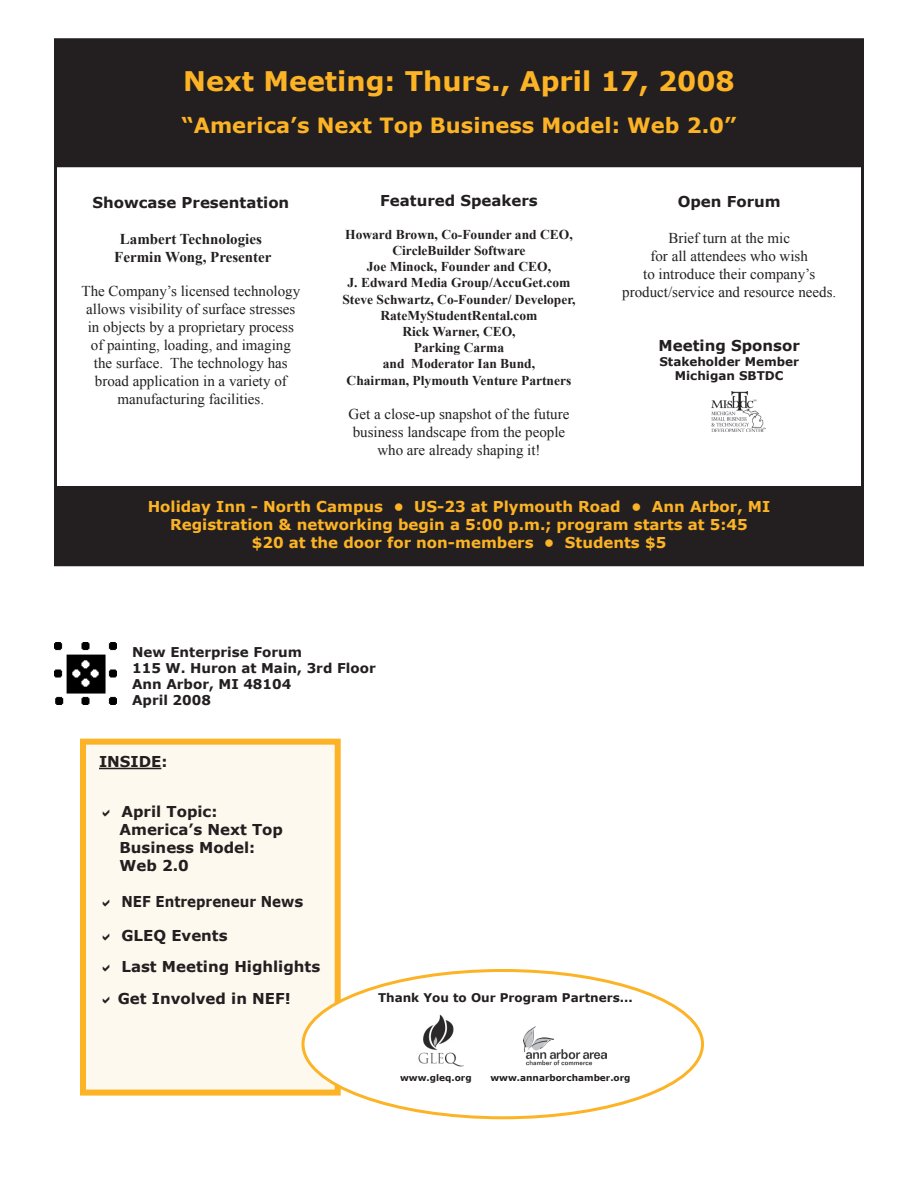
<style>
.page{position:relative;width:918px;height:1188px;background:#fff}
.page>*{position:absolute;margin:0;border:0;box-sizing:border-box;transform-origin:0 0}
.Headline{font:700 27px "Verdana";color:#fcb325}
.Headline-2{font:700 21px "Verdana";color:#fcb325}
.pres_speak_text{font:15px/18px "Times New Roman";color:#231f20;text-align:center}
.pres_speaker_next_he{font:700 15px/18px "Verdana";color:#231f20}
.superhead{font:700 15px "Verdana";color:#fcb325}
.Subhead{font:700 15px "Verdana";color:#fcb325}
.pres_speak_text-2{font:700 15px "Times New Roman";color:#231f20}
.pres_speaker_next_he-2{font:700 15px "Verdana";color:#231f20;scale:.9 1}
.superhead-2{font:700 15px "Verdana";color:#231f20}
.pres_speaker_next_he-3{font:700 13.5px/16.2px "Times New Roman";color:#231f20;text-align:center}
.t1{font:700 13.5px "Verdana";color:#231f20}
.Subhead_2{font:700 12px "Verdana";color:#231f20}
.pres_speaker_next_he-4{font:700 12px "Verdana";color:#231f20}
.Subhead_2-2{font:700 9px "Verdana";color:#231f20}
</style>
<div class="page">
<div style="left:55px;top:487px;width:808px;height:79px;background:#231f20"></div>
<div style="left:54px;top:486px;width:810px;height:80px;border:2px solid #231f20"></div>
<div style="left:55px;top:39px;width:808px;height:127px;background:#231f20"></div>
<div style="left:54px;top:38px;width:810px;height:129px;border:2px solid #231f20"></div>
<div style="left:83px;top:742px;width:255px;height:351px;background:#fef9ef"></div>
<div style="left:80px;top:739px;width:261px;height:357px;border:6px solid #fcb325"></div>
<img style="left:54px;top:642px;width:63px;height:63px">
<hr style="left:99px;top:768px;width:62px;height:1px;background:#231f20">
<div style="left:303px;top:971px;width:400px;height:147px;background:#fff;border-radius:50%"></div>
<img style="left:418px;top:1014px;width:46px;height:52px">
<img style="left:524px;top:1026px;width:83px;height:40px">
<img style="left:711px;top:391px;width:55px;height:40px">
<p class="Headline" style="left:183px;top:64px;width:553px">Next Meeting: Thurs., April 17, 2008</p>
<p class="Headline-2" style="left:181px;top:112px;width:557px">“America’s Next Top Business Model: Web 2.0”</p>
<p class="pres_speaker_next_he" style="left:92px;top:193px;width:198px">Showcase Presentation</p>
<p class="pres_speak_text-2" style="left:120px;top:230px;width:144px">Lambert Technologies</p>
<p class="pres_speak_text-2" style="left:114px;top:248px;width:159px">Fermin Wong, Presenter</p>
<p class="pres_speak_text" style="left:82px;top:282px;width:220px">The Company’s licensed technology allows visibility of surface stresses in objects by a proprietary process of painting, loading, and imaging the surface. The technology has broad application in a variety of manufacturing facilities.</p>
<p class="pres_speaker_next_he" style="left:380px;top:192px;width:159px">Featured Speakers</p>
<p class="pres_speaker_next_he-3" style="left:345px;top:226px;width:229px">Howard Brown, Co-Founder and CEO,</p>
<p class="pres_speaker_next_he-3" style="left:392px;top:242px;width:135px">CircleBuilder Software</p>
<p class="pres_speaker_next_he-3" style="left:367px;top:259px;width:186px">Joe Minock, Founder and CEO,</p>
<p class="pres_speaker_next_he-3" style="left:348px;top:275px;width:224px">J. Edward Media Group/AccuGet.com</p>
<p class="pres_speaker_next_he-3" style="left:342px;top:291px;width:235px">Steve Schwartz, Co-Founder/ Developer,<br>RateMyStudentRental.com</p>
<p class="pres_speaker_next_he-3" style="left:402px;top:323px;width:115px">Rick Warner, CEO,</p>
<p class="pres_speaker_next_he-3" style="left:414px;top:340px;width:92px">Parking Carma</p>
<p class="pres_speaker_next_he-3" style="left:383px;top:356px;width:154px">and Moderator Ian Bund,</p>
<p class="pres_speaker_next_he-3" style="left:347px;top:372px;width:226px">Chairman, Plymouth Venture Partners</p>
<p class="pres_speak_text" style="left:349px;top:405px;width:222px;text-align:left">Get a close-up snapshot of the future business landscape from the people</p>
<p class="pres_speak_text" style="left:377px;top:441px;width:165px">who are already shaping it!</p>
<p class="pres_speaker_next_he" style="left:678px;top:192px;width:105px">Open Forum</p>
<p class="pres_speak_text" style="left:668px;top:229px;width:123px">Brief turn at the mic</p>
<p class="pres_speak_text" style="left:650px;top:247px;width:159px">for all attendees who wish</p>
<p class="pres_speak_text" style="left:643px;top:265px;width:174px">to introduce their company’s</p>
<p class="pres_speak_text" style="left:622px;top:283px;width:216px">product/service and resource needs.</p>
<p class="pres_speaker_next_he" style="left:659px;top:336px;width:143px">Meeting Sponsor</p>
<p class="pres_speaker_next_he-4" style="left:659px;top:354px;width:141px">Stakeholder Member</p>
<p class="pres_speaker_next_he-4" style="left:675px;top:368px;width:110px">Michigan SBTDC</p>
<p class="Subhead" style="left:148px;top:497px;width:624px">Holiday Inn - North Campus • US-23 at Plymouth Road • Ann Arbor, MI</p>
<p class="superhead" style="left:170px;top:515px;width:579px">Registration &amp; networking begin a 5:00 p.m.; program starts at 5:45</p>
<p class="superhead" style="left:252px;top:533px;width:416px">$20 at the door for non-members • Students $5</p>
<p class="t1" style="left:132px;top:643px;width:171px">New Enterprise Forum</p>
<p class="t1" style="left:132px;top:660px;width:245px">115 W. Huron at Main, 3rd Floor</p>
<p class="t1" style="left:132px;top:676px;width:161px">Ann Arbor, MI 48104</p>
<p class="t1" style="left:132px;top:692px;width:80px">April 2008</p>
<p class="superhead-2" style="left:99px;top:752px;width:70px">INSIDE:</p>
<p class="pres_speaker_next_he" style="left:122px;top:802px;width:97px">April Topic:</p>
<p class="pres_speaker_next_he" style="left:120px;top:820px;width:165px">America’s Next Top<br>Business Model:</p>
<p class="pres_speaker_next_he" style="left:120px;top:856px;width:71px">Web 2.0</p>
<p class="pres_speaker_next_he-2" style="left:122px;top:892px;width:204px">NEF Entrepreneur News</p>
<p class="pres_speaker_next_he" style="left:122px;top:926px;width:108px">GLEQ Events</p>
<p class="pres_speaker_next_he" style="left:122px;top:957px;width:200px">Last Meeting Highlights</p>
<p class="pres_speaker_next_he" style="left:118px;top:989px;width:175px">Get Involved in NEF!</p>
<p class="Subhead_2" style="left:378px;top:990px;width:256px">Thank You to Our Program Partners...</p>
<p class="Subhead_2-2" style="left:400px;top:1072px;width:73px">www.gleq.org</p>
<p class="Subhead_2-2" style="left:490px;top:1072px;width:142px">www.annarborchamber.org</p>
</div>
